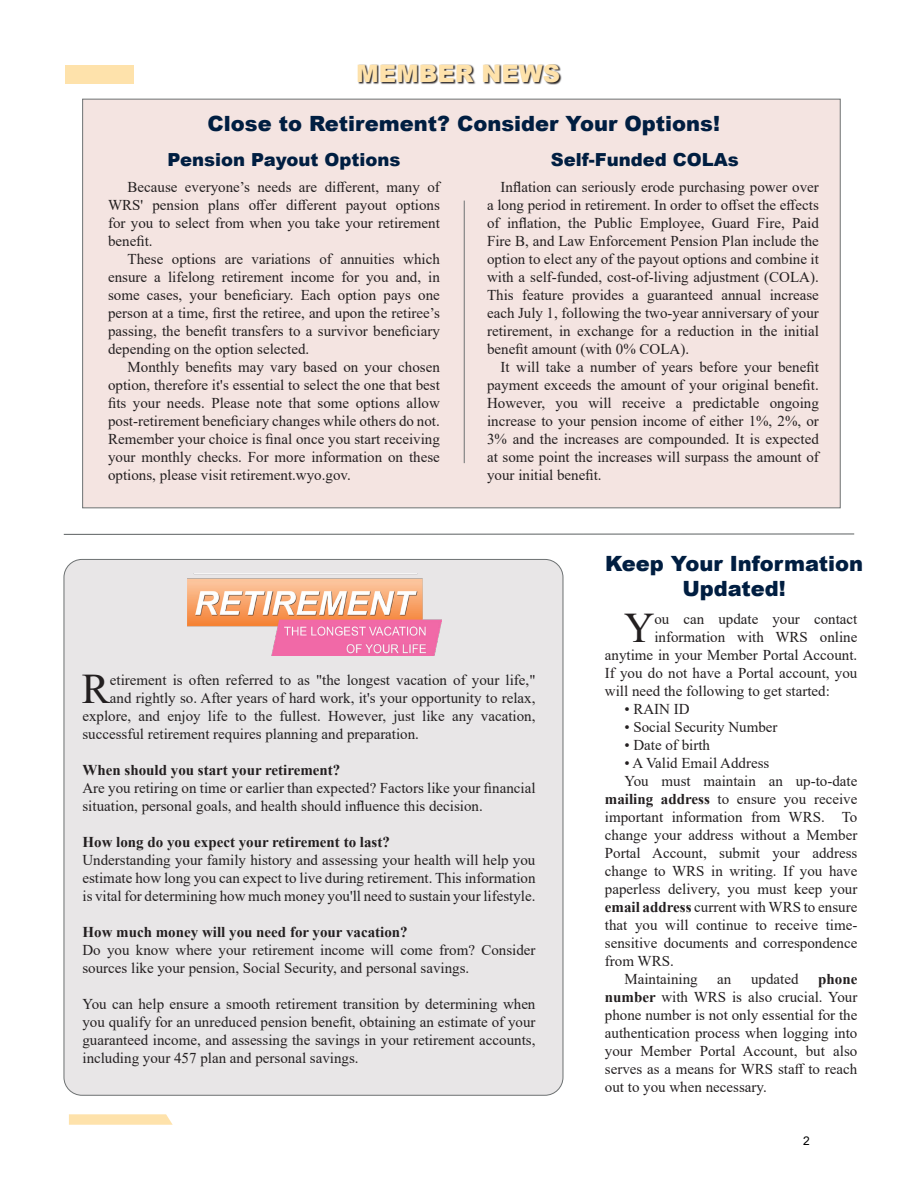
<style>
.page{position:relative;width:918px;height:1188px;background:#fff}
.page>*{position:absolute;margin:0;border:0;box-sizing:border-box;transform-origin:0 0}
.Body_Text{font:42.15px "Times New Roman";color:#231f20}
.t1{font:900 24px "Arial";color:#fee2ab}
.Body_Text-2{font:900 21px/25.2px "Arial";color:#001e41;text-align:center}
.Body_Text-3{font:900 18px "Arial";color:#001e41}
.Body_Text-4{font:15px/18px "Times New Roman";color:#231f20;text-align:justify}
.Body_Text-5{font:700 15px "Times New Roman";color:#231f20}
.t2{font:12px "Arial";color:#000}
.s1{font-weight:700}
</style>
<div class="page">
<div style="left:65px;top:65px;width:68px;height:19px;background:#fee2ab"></div>
<svg style="left:358px;top:64px;width:204px;height:21px"></svg>
<hr style="left:64px;top:533px;width:790px;height:2px;background:#6d7172">
<div style="left:83px;top:99px;width:757px;height:409px;background:#f4e4e1;border:1px solid #6d7172"></div>
<hr style="left:464px;top:201px;width:1px;height:262px;background:#6d7172">
<div style="left:64px;top:559px;width:499px;height:536px;background:#e8e6e7;border-radius:18px"></div>
<img style="left:187px;top:574px;width:255px;height:82px">
<svg style="left:69px;top:1114px;width:104px;height:11px"></svg>
<p class="t1" style="left:356px;top:56px;width:205px">MEMBER NEWS</p>
<p class="Body_Text-2" style="left:208px;top:110px;width:514px">Close to Retirement? Consider Your Options!</p>
<p class="Body_Text-3" style="left:551px;top:146px;width:190px">Self-Funded COLAs</p>
<p class="Body_Text-4" style="left:487px;top:178px;width:333px;text-indent:14px">Inflation can seriously erode purchasing power over a long period in retirement. In order to offset the effects of inflation, the Public Employee, Guard Fire, Paid Fire B, and Law Enforcement Pension Plan include the option to elect any of the payout options and combine it with a self-funded, cost-of-living adjustment (COLA).<br>This feature provides a guaranteed annual increase each July 1, following the two-year anniversary of your retirement, in exchange for a reduction in the initial benefit amount (with 0% COLA).</p>
<p class="Body_Text-4" style="left:487px;top:358px;width:333px;text-indent:14px">It will take a number of years before your benefit payment exceeds the amount of your original benefit.<br>However, you will receive a predictable ongoing increase to your pension income of either 1%, 2%, or 3% and the increases are compounded. It is expected at some point the increases will surpass the amount of your initial benefit.</p>
<p class="Body_Text-3" style="left:168px;top:146px;width:234px">Pension Payout Options</p>
<p class="Body_Text-4" style="left:108px;top:178px;width:333px;text-indent:20px">Because everyone’s needs are different, many of WRS' pension plans offer different payout options for you to select from when you take your retirement benefit.</p>
<p class="Body_Text-4" style="left:108px;top:250px;width:333px;text-indent:20px">These options are variations of annuities which ensure a lifelong retirement income for you and, in some cases, your beneficiary. Each option pays one person at a time, first the retiree, and upon the retiree’s passing, the benefit transfers to a survivor beneficiary depending on the option selected.</p>
<p class="Body_Text-4" style="left:108px;top:358px;width:333px;text-indent:20px">Monthly benefits may vary based on your chosen option, therefore it's essential to select the one that best fits your needs. Please note that some options allow post-retirement beneficiary changes while others do not.<br>Remember your choice is final once you start receiving your monthly checks. For more information on these options, please visit retirement.wyo.gov.</p>
<p class="Body_Text" style="left:82px;top:660px;width:30px">R</p>
<p class="Body_Text-4" style="left:110px;top:671px;width:427px">etirement is often referred to as "the longest vacation of your life,"</p>
<p class="Body_Text-4" style="left:110px;top:689px;width:427px">and rightly so. After years of hard work, it's your opportunity to relax,</p>
<p class="Body_Text-4" style="left:82px;top:707px;width:455px">explore, and enjoy life to the fullest. However, just like any vacation,</p>
<p class="Body_Text-4" style="left:82px;top:725px;width:338px">successful retirement requires planning and preparation.</p>
<p class="Body_Text-5" style="left:82px;top:760px;width:259px">When should you start your retirement?</p>
<p class="Body_Text-4" style="left:82px;top:779px;width:455px">Are you retiring on time or earlier than expected? Factors like your financial situation, personal goals, and health should influence this decision.</p>
<p class="Body_Text-5" style="left:82px;top:832px;width:309px">How long do you expect your retirement to last?</p>
<p class="Body_Text-4" style="left:82px;top:851px;width:455px">Understanding your family history and assessing your health will help you estimate how long you can expect to live during retirement. This information is vital for determining how much money you'll need to sustain your lifestyle.</p>
<p class="Body_Text-5" style="left:82px;top:922px;width:327px">How much money will you need for your vacation?</p>
<p class="Body_Text-4" style="left:82px;top:941px;width:455px">Do you know where your retirement income will come from? Consider sources like your pension, Social Security, and personal savings.</p>
<p class="Body_Text-4" style="left:82px;top:995px;width:455px">You can help ensure a smooth retirement transition by determining when you qualify for an unreduced pension benefit, obtaining an estimate of your guaranteed income, and assessing the savings in your retirement accounts, including your 457 plan and personal savings.</p>
<p class="Body_Text-2" style="left:605px;top:550px;width:260px">Keep Your Information<br>Updated!</p>
<p class="Body_Text" style="left:624px;top:599px;width:32px">Y</p>
<p class="Body_Text-4" style="left:654px;top:610px;width:204px">ou can update your contact</p>
<p class="Body_Text-4" style="left:654px;top:628px;width:204px">information with WRS online</p>
<p class="Body_Text-4" style="left:605px;top:646px;width:254px">anytime in your Member Portal Account.</p>
<p class="Body_Text-4" style="left:605px;top:664px;width:254px">If you do not have a Portal account, you</p>
<p class="Body_Text-4" style="left:605px;top:682px;width:226px">will need the following to get started:</p>
<p class="Body_Text-4" style="left:624px;top:700px;width:67px">• RAIN ID</p>
<p class="Body_Text-4" style="left:624px;top:718px;width:155px">• Social Security Number</p>
<p class="Body_Text-4" style="left:624px;top:736px;width:87px">• Date of birth</p>
<p class="Body_Text-4" style="left:624px;top:754px;width:146px">• A Valid Email Address</p>
<p class="Body_Text-4" style="left:605px;top:772px;width:254px;text-indent:20px">You must maintain an up-to-date <span class="s1">mailing address</span> to ensure you receive important information from WRS. To change your address without a Member Portal Account, submit your address change to WRS in writing. If you have paperless delivery, you must keep your <span class="s1">email address</span> current with WRS to ensure that you will continue to receive time&shy;sensitive documents and correspondence from WRS.</p>
<p class="Body_Text-4" style="left:624px;top:970px;width:75px">Maintaining</p>
<p class="Body_Text-4" style="left:717px;top:970px;width:16px">an</p>
<p class="Body_Text-4" style="left:751px;top:970px;width:49px">updated</p>
<p class="Body_Text-4" style="left:605px;top:970px;width:254px;text-indent:213px"><span class="s1">phone number</span> with WRS is also crucial. Your phone number is not only essential for the authentication process when logging into your Member Portal Account, but also serves as a means for WRS staff to reach out to you when necessary.</p>
<p class="t2" style="left:803px;top:1132px;width:8px">2</p>
</div>
